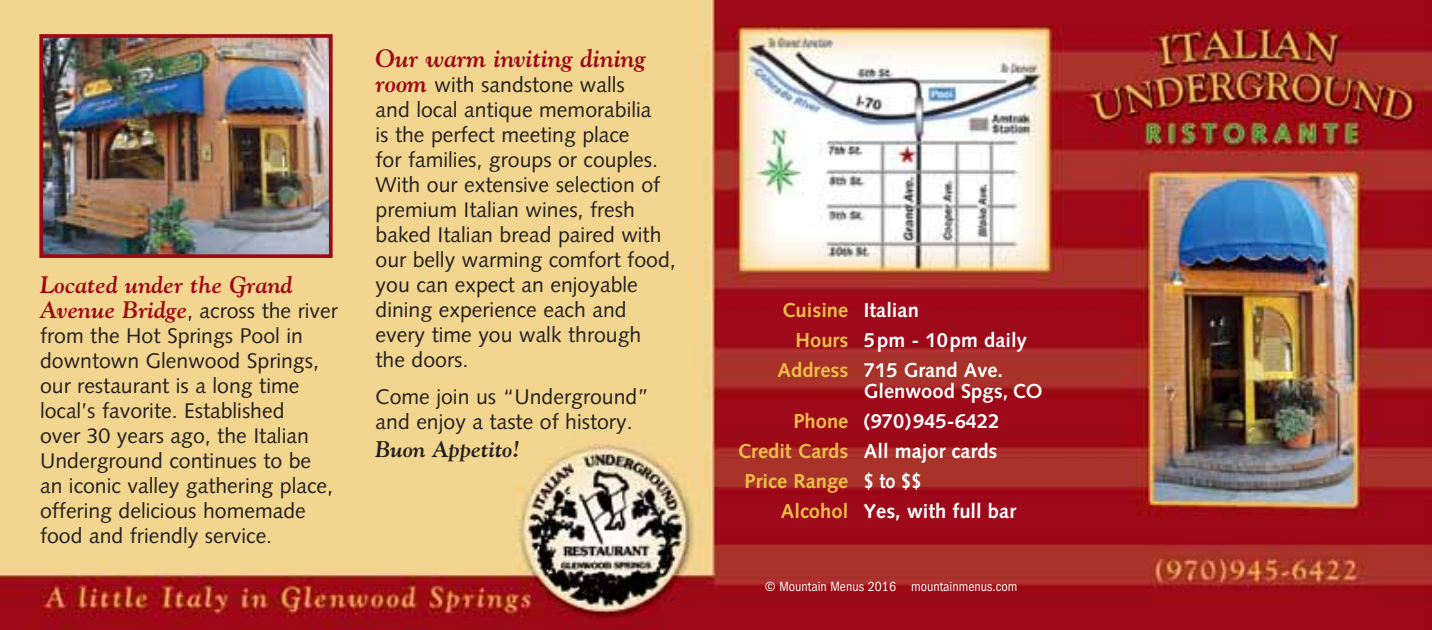
<style>
.page{position:relative;width:1432px;height:630px;background:#fff}
.page>*{position:absolute;margin:0;border:0;box-sizing:border-box;transform-origin:0 0}
.t1{font:italic 700 25px "Goudy";color:#9e0917}
.t2{font:italic 700 23.75px "Goudy";color:#9e0917}
.t3{font:italic 700 22.5px "Goudy";color:#231f20}
.t4{font:21.25px/25px "Syntax";color:#231f20}
.t5{font:700 20.25px "Syntax";color:#fff}
.t6{font:700 20.25px "Syntax";color:#efbe49}
.t7{font:condensed 13.75px "Franklin Gothic";color:#fff}
.s1{font-family:"Goudy";font-weight:700;font-style:italic;font-size:23.75px;color:#9e0917}
.s2{font-family:"Goudy";font-weight:700;font-style:italic;font-size:25px;color:#9e0917}
.s3{color:#fff}
.s4{color:#efbe49}
</style>
<div class="page">
<img style="left:0;top:0;width:1431px;height:630px">
<img style="left:44px;top:39px;width:283px;height:214px">
<div style="left:39px;top:34px;width:293px;height:224px;border:4px solid #9e0917"></div>
<p class="t2" style="left:40px;top:270px;width:254px">Located under the Grand</p>
<p class="t4" style="left:40px;top:298px;width:299px"><span class="s1">Avenue Bridge</span>, across the river from the Hot Springs Pool in downtown Glenwood Springs, our restaurant is a long time local’s favorite. Established<br>over 30 years ago, the Italian<br>Underground continues to be an iconic valley gathering place, offering delicious homemade food and friendly service.</p>
<p class="t1" style="left:375px;top:43px;width:272px">Our warm inviting dining</p>
<p class="t4" style="left:375px;top:72px;width:301px"><span class="s2">room</span> with sandstone walls<br>and local antique memorabilia<br>is the perfect meeting place<br>for families, groups or couples.<br>With our extensive selection of premium Italian wines, fresh baked Italian bread paired with our belly warming comfort food, you can expect an enjoyable dining experience each and every time you walk through the doors.</p>
<p class="t4" style="left:375px;top:384px;width:275px">Come join us “Underground” and enjoy a taste of history.</p>
<p class="t3" style="left:375px;top:435px;width:146px">Buon Appetito!</p>
<p class="t6" style="left:782px;top:299px;width:138px">Cuisine <span class="s3">Italian</span></p>
<p class="t5" style="left:795px;top:329px;width:233px"><span class="s4">Hours</span> 5pm - 10pm daily</p>
<p class="t5" style="left:777px;top:359px;width:227px"><span class="s4">Address</span> 715 Grand Ave.</p>
<p class="t5" style="left:863px;top:379px;width:180px">Glenwood Spgs, CO</p>
<p class="t5" style="left:793px;top:409px;width:208px"><span class="s4">Phone</span> (970)945-6422</p>
<p class="t5" style="left:737px;top:439px;width:261px"><span class="s4">Credit Cards</span> All major cards</p>
<p class="t6" style="left:744px;top:469px;width:178px">Price Range <span class="s3">$ to $$</span></p>
<p class="t5" style="left:780px;top:499px;width:237px"><span class="s4">Alcohol</span> Yes, with full bar</p>
<p class="t7" style="left:764px;top:579px;width:254px">© Mountain Menus 2016 mountainmenus.com</p>
</div>
